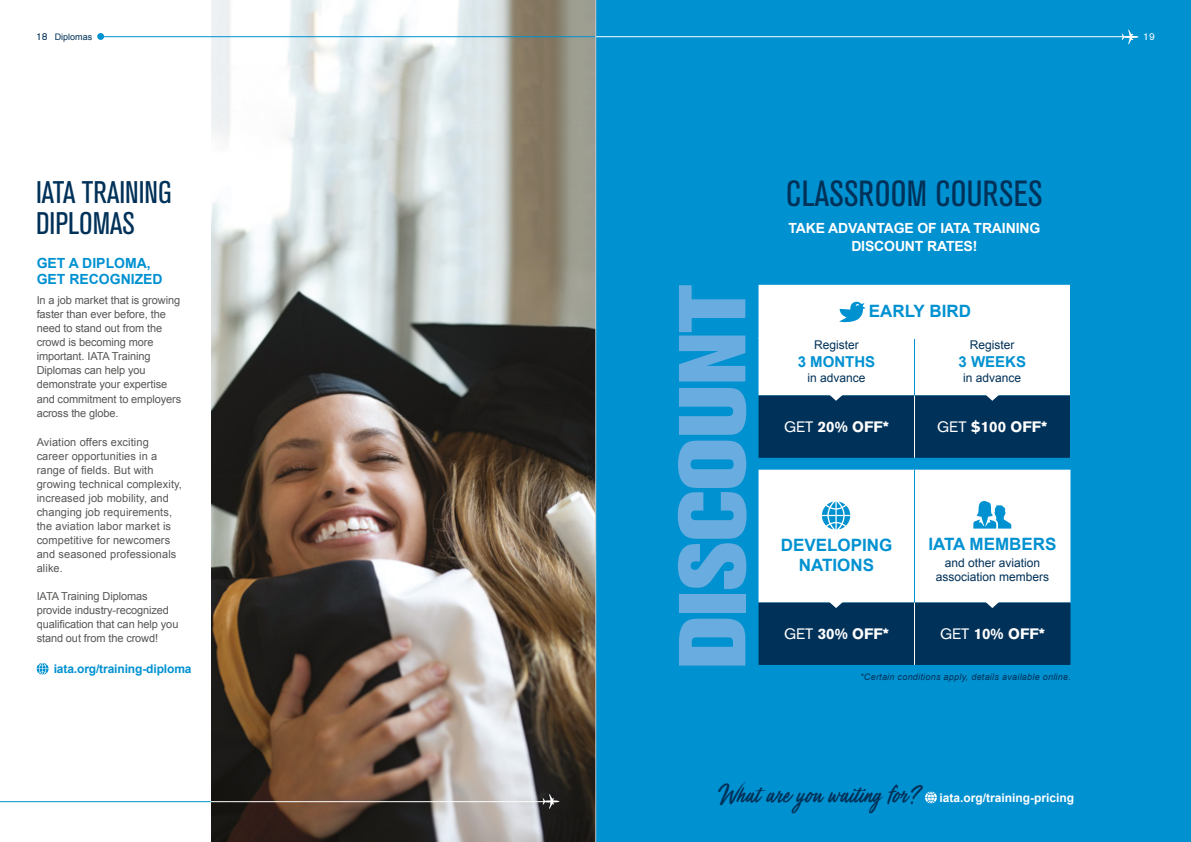
<style>
.page{position:relative;width:1191px;height:842px;background:#fff}
.page>*{position:absolute;margin:0;border:0;box-sizing:border-box;transform-origin:0 0}
.t1{font:800 94px "Akzidenz Grotesk BQ";color:#69acdf}
.t2{font:condensed 36px "Akzidenz Grotesk BQ";letter-spacing:.01em;color:#003158}
.t3{font:condensed 31px/31px "Akzidenz Grotesk BQ";color:#003158}
.t4{font:700 17px/20px "Arial";color:#0091d1;text-align:center}
.t5{font:700 15px "Akzidenz Grotesk BQ";color:#fff}
.t6{font:700 15px "Arial";color:#0091d1}
.t7{font:700 14px/18px "Arial";letter-spacing:-.01em;color:#fff;text-align:center}
.t8{font:700 14px/16.8px "Arial";color:#0091d1}
.t9{font:12px/14px "Arial";color:#003158;text-align:center}
.t10{font:700 12px "Arial";color:#fff}
.t11{font:700 12px "Arial";letter-spacing:-.01em;color:#0091d1}
.t12{font:11px/14.1px "Arial";letter-spacing:-.01em;color:#575756}
.t13{font:11px/14px "Arial";letter-spacing:.01em;color:#575756}
.t14{font:10px "Akzidenz Grotesk Pro";color:#fff}
.t15{font:italic 9px "Arial";letter-spacing:.03em;color:#003158}
.t16{font:9px "Arial";color:#003158}
.s1{font-family:"Akzidenz Grotesk Pro";font-size:10px}
.s2{font-weight:400}
.s3{font-family:"Mega Fresh";font-weight:400;font-size:25px;color:#003158}
</style>
<div class="page">
<img style="left:211px;top:0;width:384px;height:842px">
<div style="left:596px;top:0;width:595px;height:842px;background:#0091d1"></div>
<hr style="left:595px;top:36px;width:542px;height:1px;background:#fff">
<hr style="left:100px;top:36px;width:495px;height:1px;background:#0091d1">
<svg style="left:1121px;top:30px;width:17px;height:14px"></svg>
<hr style="left:595px;top:0;width:1px;height:842px;background:#c6c6c6">
<div style="left:758px;top:470px;width:312px;height:131px;background:#fff"></div>
<hr style="left:914px;top:470px;width:1px;height:132px;background:#0091d1">
<svg style="left:822px;top:501px;width:28px;height:30px"></svg>
<svg style="left:973px;top:500px;width:38px;height:29px"></svg>
<svg style="left:758px;top:285px;width:312px;height:173px;background:#9eb5c4"></svg>
<div style="left:758px;top:601px;width:312px;height:64px;background:#003158"></div>
<hr style="left:0;top:801px;width:211px;height:1px;background:#0091d1">
<hr style="left:211px;top:801px;width:340px;height:1px;background:#fff">
<svg style="left:542px;top:794px;width:17px;height:15px"></svg>
<div style="left:97px;top:33px;width:7px;height:7px;background:#0091d1;border-radius:50%"></div>
<svg style="left:37px;top:663px;width:12px;height:12px"></svg>
<svg style="left:925px;top:792px;width:12px;height:12px"></svg>
<p class="t16" style="left:36px;top:31px;width:58px"><span class="s1">18</span> Diplomas</p>
<h3 class="t3" style="left:36px;top:177px;width:137px">IATA TRAINING<br>DIPLOMAS</h3>
<p class="t8" style="left:37px;top:255px;width:128px">GET A DIPLOMA,<br>GET RECOGNIZED</p>
<p class="t12" style="left:37px;top:293px;width:146px">In a job market that is growing faster than ever before, the need to stand out from the crowd is becoming more important. IATA Training<br>Diplomas can help you demonstrate your expertise and commitment to employers across the globe.</p>
<p class="t13" style="left:37px;top:435px;width:147px">Aviation offers exciting career opportunities in a range of fields. But with growing technical complexity, increased job mobility, and changing job requirements, the aviation labor market is competitive for newcomers and seasoned professionals alike.</p>
<p class="t12" style="left:37px;top:589px;width:143px">IATA Training Diplomas provide industry-recognized qualification that can help you stand out from the crowd!</p>
<p class="t11" style="left:54px;top:661px;width:139px">iata.org/training-diploma</p>
<h2 class="t2" style="left:786px;top:173px;width:258px">CLASSROOM COURSES</h2>
<h1 class="t1" style="left:658px;top:669px;width:385px;rotate:-90deg">DISCOUNT</h1>
<p class="t7" style="left:788px;top:219px;width:253px">TAKE ADVANTAGE OF IATA TRAINING<br>DISCOUNT RATES!</p>
<h3 class="t4" style="left:869px;top:302px;width:104px">EARLY BIRD</h3>
<p class="t9" style="left:814px;top:338px;width:46px">Register</p>
<h3 class="t6" style="left:797px;top:352px;width:79px">3 MONTHS</h3>
<p class="t9" style="left:807px;top:370px;width:60px">in advance</p>
<p class="t9" style="left:970px;top:338px;width:46px">Register</p>
<h3 class="t6" style="left:958px;top:352px;width:69px">3 WEEKS</h3>
<p class="t9" style="left:963px;top:370px;width:60px">in advance</p>
<h3 class="t5" style="left:784px;top:418px;width:106px"><span class="s2">GET</span> 20% OFF*</h3>
<h3 class="t5" style="left:937px;top:418px;width:112px"><span class="s2">GET</span> $100 OFF*</h3>
<h3 class="t4" style="left:780px;top:535px;width:113px">DEVELOPING<br>NATIONS</h3>
<h3 class="t4" style="left:928px;top:534px;width:130px">IATA MEMBERS</h3>
<p class="t9" style="left:935px;top:556px;width:115px">and other aviation association members</p>
<h3 class="t5" style="left:784px;top:625px;width:106px"><span class="s2">GET</span> 30% OFF*</h3>
<h3 class="t5" style="left:940px;top:625px;width:106px"><span class="s2">GET</span> 10% OFF*</h3>
<p class="t15" style="left:860px;top:671px;width:212px">*Certain conditions apply, details available online.</p>
<p class="t10" style="left:719px;top:790px;width:356px"><span class="s3">What are you waiting for?</span> iata.org/training-pricing</p>
<p class="t14" style="left:1143px;top:30px;width:13px">19</p>
</div>
